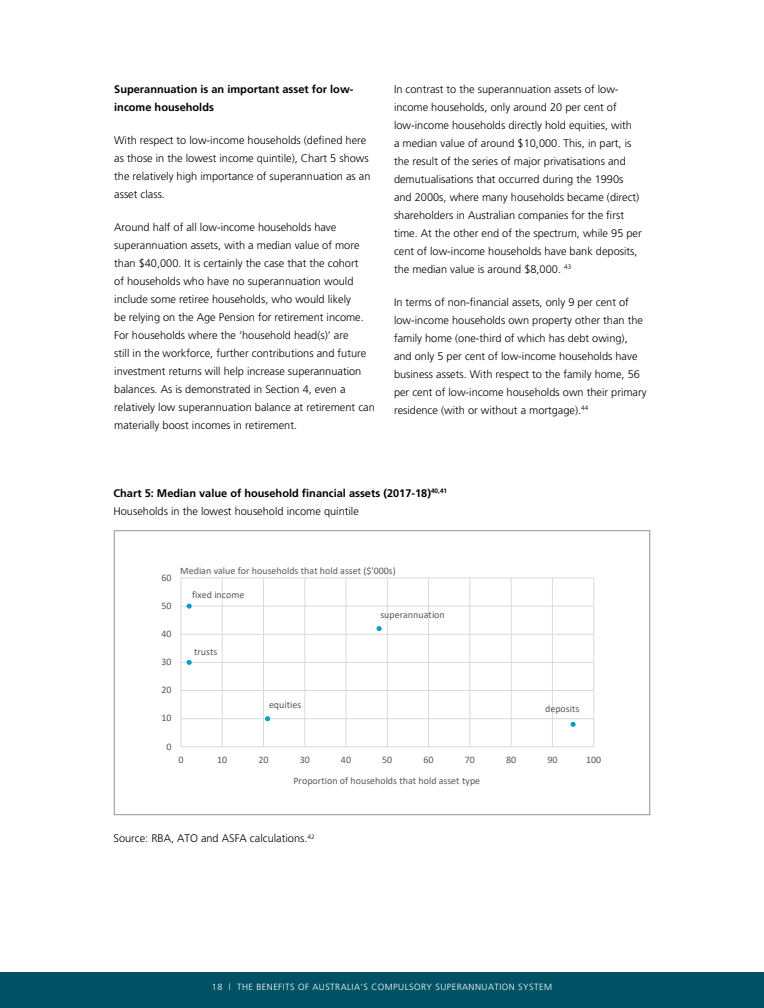
<style>
.page{position:relative;width:764px;height:1008px;background:#fff}
.page>*{position:absolute;margin:0;border:0;box-sizing:border-box;transform-origin:0 0}
.Body_Text{font:300 11px/18px "Frutiger";color:#000}
.Body_Text-2{font:700 11px/18px "Frutiger";color:#000}
.t1{font:10px "Calibri";color:#595959}
.t2{font:300 9px "Frutiger";letter-spacing:.05em;color:#fff}
.s1{font-weight:300}
</style>
<div class="page">
<div style="left:0;top:972px;width:763px;height:36px;background:#005164"></div>
<hr style="left:181px;top:718px;width:412px;height:1px;background:#d9d9d9">
<hr style="left:181px;top:690px;width:412px;height:1px;background:#d9d9d9">
<hr style="left:181px;top:662px;width:412px;height:1px;background:#d9d9d9">
<hr style="left:181px;top:634px;width:412px;height:1px;background:#d9d9d9">
<hr style="left:181px;top:606px;width:412px;height:1px;background:#d9d9d9">
<hr style="left:181px;top:578px;width:412px;height:1px;background:#d9d9d9">
<hr style="left:222px;top:578px;width:1px;height:169px;background:#d9d9d9">
<hr style="left:263px;top:578px;width:1px;height:169px;background:#d9d9d9">
<hr style="left:304px;top:578px;width:1px;height:169px;background:#d9d9d9">
<hr style="left:345px;top:578px;width:1px;height:169px;background:#d9d9d9">
<hr style="left:387px;top:578px;width:1px;height:169px;background:#d9d9d9">
<hr style="left:428px;top:578px;width:1px;height:169px;background:#d9d9d9">
<hr style="left:469px;top:578px;width:1px;height:169px;background:#d9d9d9">
<hr style="left:510px;top:578px;width:1px;height:169px;background:#d9d9d9">
<hr style="left:551px;top:578px;width:1px;height:169px;background:#d9d9d9">
<hr style="left:593px;top:578px;width:1px;height:169px;background:#d9d9d9">
<hr style="left:180px;top:578px;width:1px;height:169px;background:#d9d9d9">
<hr style="left:181px;top:746px;width:412px;height:1px;background:#d9d9d9">
<svg style="left:186px;top:660px;width:6px;height:5px"></svg>
<svg style="left:265px;top:716px;width:5px;height:5px"></svg>
<svg style="left:186px;top:604px;width:6px;height:5px"></svg>
<svg style="left:376px;top:626px;width:5px;height:5px"></svg>
<svg style="left:570px;top:722px;width:5px;height:5px"></svg>
<div style="left:114px;top:531px;width:535px;height:284px;border:1px solid #939598"></div>
<p class="Body_Text-2" style="left:114px;top:80px;width:240px">Superannuation is an important asset for low&shy;income households</p>
<p class="Body_Text" style="left:114px;top:131px;width:258px">With respect to low-income households (defined here as those in the lowest income quintile), Chart 5 shows the relatively high importance of superannuation as an asset class.</p>
<p class="Body_Text" style="left:114px;top:218px;width:262px">Around half of all low-income households have superannuation assets, with a median value of more than $40,000. It is certainly the case that the cohort<br>of households who have no superannuation would include some retiree households, who would likely<br>be relying on the Age Pension for retirement income.<br>For households where the ‘household head(s)’ are<br>still in the workforce, further contributions and future investment returns will help increase superannuation balances. As is demonstrated in Section 4, even a relatively low superannuation balance at retirement can materially boost incomes in retirement.</p>
<p class="Body_Text" style="left:394px;top:80px;width:249px">In contrast to the superannuation assets of low&shy;income households, only around 20 per cent of low-income households directly hold equities, with<br>a median value of around $10,000. This, in part, is the result of the series of major privatisations and demutualisations that occurred during the 1990s and 2000s, where many households became (direct) shareholders in Australian companies for the first time. At the other end of the spectrum, while 95 per cent of low-income households have bank deposits, the median value is around $8,000. <sup>43</sup></p>
<p class="Body_Text" style="left:394px;top:293px;width:254px">In terms of non-financial assets, only 9 per cent of low-income households own property other than the family home (one-third of which has debt owing), and only 5 per cent of low-income households have business assets. With respect to the family home, 56 per cent of low-income households own their primary residence (with or without a mortgage).<sup>44</sup></p>
<p class="Body_Text-2" style="left:113px;top:484px;width:335px">Chart 5: Median value of household financial assets (2017-18)<sup>40,41<br></sup><span class="s1">Households in the lowest household income quintile</span></p>
<p class="t1" style="left:161px;top:571px;width:12px">60</p>
<p class="t1" style="left:161px;top:599px;width:12px">50</p>
<p class="t1" style="left:161px;top:627px;width:12px">40</p>
<p class="t1" style="left:161px;top:655px;width:12px">30</p>
<p class="t1" style="left:161px;top:683px;width:12px">20</p>
<p class="t1" style="left:161px;top:711px;width:12px">10</p>
<p class="t1" style="left:166px;top:739px;width:7px">0</p>
<p class="t1" style="left:180px;top:564px;width:217px">Median value for households that hold asset ($'000s)</p>
<p class="t1" style="left:192px;top:587px;width:54px">fixed income</p>
<p class="t1" style="left:194px;top:644px;width:25px">trusts</p>
<p class="t1" style="left:269px;top:697px;width:34px">equities</p>
<p class="t1" style="left:380px;top:608px;width:66px">superannuation</p>
<p class="t1" style="left:545px;top:702px;width:36px">deposits</p>
<p class="t1" style="left:178px;top:752px;width:7px">0</p>
<p class="t1" style="left:217px;top:752px;width:12px">10</p>
<p class="t1" style="left:258px;top:752px;width:12px">20</p>
<p class="t1" style="left:299px;top:752px;width:12px">30</p>
<p class="t1" style="left:341px;top:752px;width:12px">40</p>
<p class="t1" style="left:382px;top:752px;width:12px">50</p>
<p class="t1" style="left:423px;top:752px;width:12px">60</p>
<p class="t1" style="left:464px;top:752px;width:12px">70</p>
<p class="t1" style="left:506px;top:752px;width:12px">80</p>
<p class="t1" style="left:547px;top:752px;width:12px">90</p>
<p class="t1" style="left:586px;top:752px;width:17px">100</p>
<p class="t1" style="left:293px;top:773px;width:188px">Proportion of households that hold asset type</p>
<p class="Body_Text" style="left:113px;top:829px;width:202px">Source: RBA, ATO and ASFA calculations.<sup>42</sup></p>
<p class="t2" style="left:212px;top:982px;width:341px">18 | THE BENEFITS OF AUSTRALIA’S COMPULSORY SUPERANNUATION SYSTEM</p>
</div>
